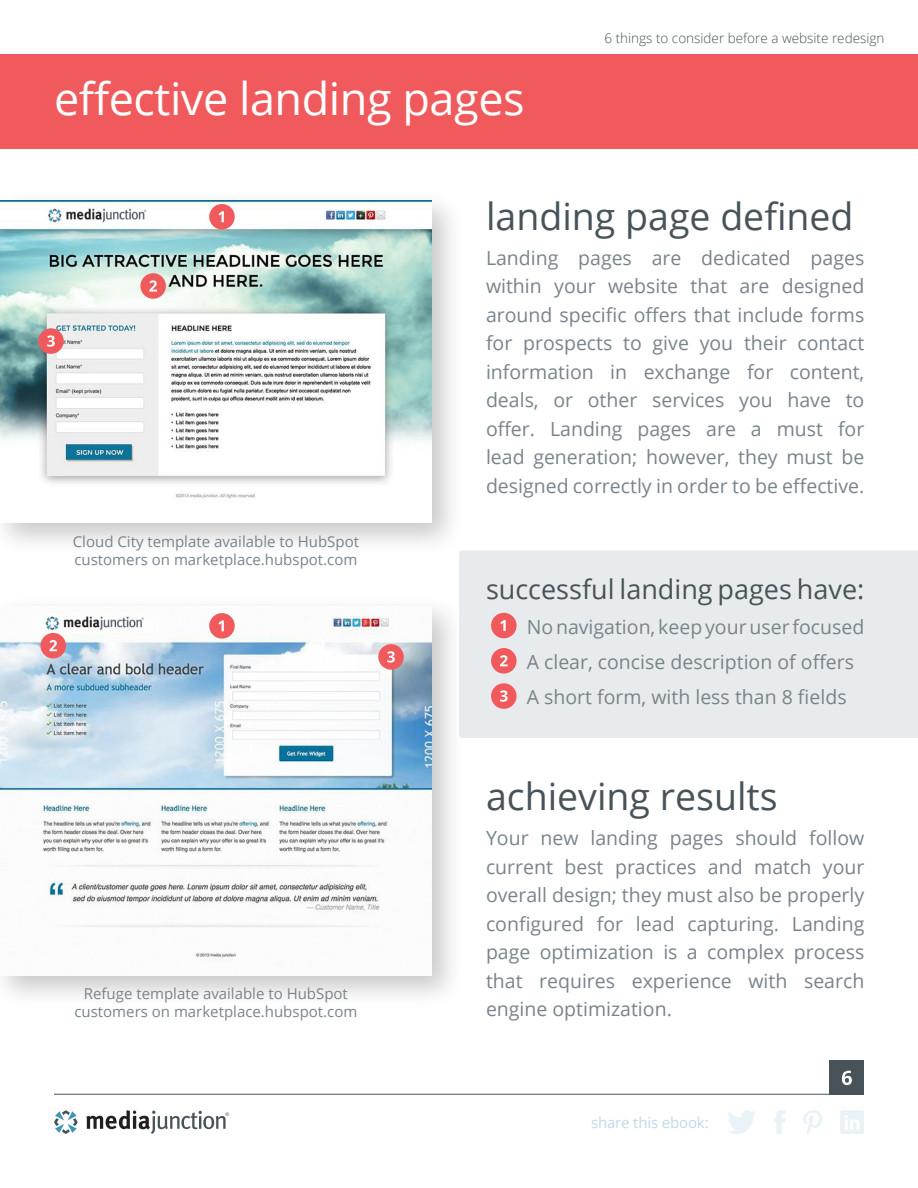
<style>
.page{position:relative;width:918px;height:1188px;background:#fff}
.page>*{position:absolute;margin:0;border:0;box-sizing:border-box;transform-origin:0 0}
.t1{font:45px "Open Sans";letter-spacing:-.01em;color:#fff}
._2_Column_Body_Copy{font:37.5px "Open Sans";color:#475359}
._2_Column_Body_Copy-2{font:27px "Open Sans";color:#475359}
._2_Column_Body_Copy-3{font:19.5px/28.5px "Open Sans";color:#78848b;text-align:justify}
.t2{font:15px/18px "Open Sans";color:#78848b}
.t3{font:15px "Open Sans";letter-spacing:-.01em;color:#c0d9e7}
.t4{font:300 13.5px "Open Sans";color:#475359}
</style>
<div class="page">
<div style="left:0;top:54px;width:918px;height:94px;background:#f05a5d"></div>
<hr style="left:54px;top:1094px;width:810px;height:1px;background:#475359">
<svg style="left:728px;top:1110px;width:28px;height:24px"></svg>
<svg style="left:774px;top:1110px;width:11px;height:24px"></svg>
<svg style="left:803px;top:1110px;width:19px;height:24px"></svg>
<svg style="left:840px;top:1110px;width:24px;height:24px"></svg>
<svg style="left:86px;top:1110px;width:143px;height:24px"></svg>
<svg style="left:54px;top:1110px;width:24px;height:24px"></svg>
<div style="left:459px;top:550px;width:459px;height:188px;background:#e8ebed"></div>
<div style="left:491px;top:613px;width:26px;height:25px;background:#f05a5d;border-radius:50%"></div>
<svg style="left:500px;top:620px;width:6px;height:11px"></svg>
<div style="left:491px;top:648px;width:26px;height:26px;background:#f05a5d;border-radius:50%"></div>
<svg style="left:500px;top:655px;width:8px;height:11px"></svg>
<div style="left:491px;top:683px;width:26px;height:26px;background:#f05a5d;border-radius:50%"></div>
<svg style="left:500px;top:690px;width:8px;height:12px"></svg>
<div style="left:0;top:594px;width:465px;height:415px;background:#231f20;opacity:.25"></div>
<img style="left:0;top:606px;width:432px;height:370px">
<div style="left:0;top:189px;width:465px;height:367px;background:#231f20;opacity:.25"></div>
<img style="left:0;top:201px;width:432px;height:322px">
<div style="left:38px;top:328px;width:26px;height:26px;background:#f05a5d;border-radius:50%"></div>
<svg style="left:47px;top:335px;width:8px;height:12px"></svg>
<div style="left:378px;top:644px;width:26px;height:26px;background:#f05a5d;border-radius:50%"></div>
<svg style="left:387px;top:651px;width:8px;height:12px"></svg>
<div style="left:140px;top:273px;width:26px;height:26px;background:#f05a5d;border-radius:50%"></div>
<svg style="left:149px;top:280px;width:8px;height:12px"></svg>
<div style="left:40px;top:633px;width:26px;height:25px;background:#f05a5d;border-radius:50%"></div>
<svg style="left:49px;top:640px;width:8px;height:11px"></svg>
<div style="left:209px;top:204px;width:26px;height:26px;background:#f05a5d;border-radius:50%"></div>
<svg style="left:218px;top:211px;width:6px;height:11px"></svg>
<div style="left:209px;top:613px;width:26px;height:26px;background:#f05a5d;border-radius:50%"></div>
<svg style="left:218px;top:620px;width:6px;height:11px"></svg>
<div style="left:830px;top:1061px;width:34px;height:34px;background:#475359"></div>
<svg style="left:842px;top:1071px;width:10px;height:14px"></svg>
<p class="t1" style="left:54px;top:68px;width:472px">effective landing pages</p>
<p class="t4" style="left:604px;top:28px;width:282px">6 things to consider before a website redesign</p>
<p class="t2" style="left:73px;top:532px;width:288px">Cloud City template available to HubSpot customers on marketplace.hubspot.com</p>
<p class="t2" style="left:74px;top:984px;width:284px;text-align:center">Refuge template available to HubSpot customers on marketplace.hubspot.com</p>
<p class="_2_Column_Body_Copy" style="left:486px;top:190px;width:369px">landing page defined</p>
<p class="_2_Column_Body_Copy-3" style="left:486px;top:243px;width:380px">Landing pages are dedicated pages within your website that are designed around specific offers that include forms for prospects to give you their contact information in exchange for content, deals, or other services you have to offer. Landing pages are a must for lead generation; however, they must be designed correctly in order to be effective.</p>
<p class="_2_Column_Body_Copy-2" style="left:486px;top:570px;width:380px">successful landing pages have:</p>
<p class="_2_Column_Body_Copy-3" style="left:527px;top:612px;width:339px">No navigation, keep your user focused</p>
<p class="_2_Column_Body_Copy-3" style="left:527px;top:647px;width:329px">A clear, concise description of offers</p>
<p class="_2_Column_Body_Copy-3" style="left:527px;top:682px;width:321px">A short form, with less than 8 fields</p>
<p class="_2_Column_Body_Copy" style="left:486px;top:771px;width:293px">achieving results</p>
<p class="_2_Column_Body_Copy-3" style="left:486px;top:823px;width:380px">Your new landing pages should follow current best practices and match your overall design; they must also be properly configured for lead capturing. Landing page optimization is a complex process that requires experience with search engine optimization.</p>
<p class="t3" style="left:591px;top:1112px;width:119px">share this ebook:</p>
</div>
